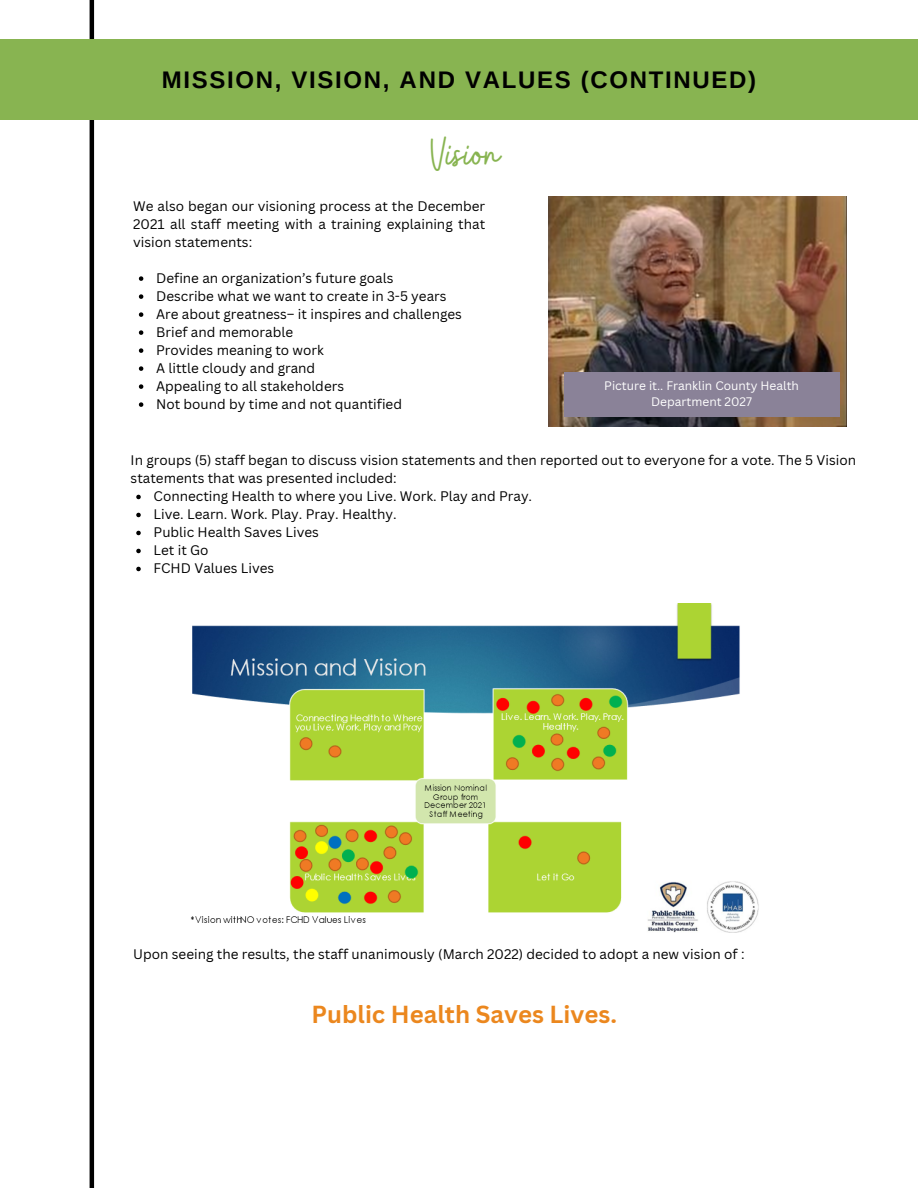
<style>
.page{position:relative;width:918px;height:1188px;background:#fff}
.page>*{position:absolute;margin:0;border:0;box-sizing:border-box;transform-origin:0 0}
.t1{font:48px "Buffalo";color:#88b451}
.t2{font:700 24px "Arimo";letter-spacing:.07em;color:#000}
.t3{font:700 24px "Canva Sans";color:#eb871e}
.t4{font:13.5px/18px "Canva Sans";color:#000;text-align:justify}
.t5{font:12px/15.8px "Canva Sans";color:#fff;text-align:center}
</style>
<div class="page">
<hr style="left:90px;top:0;width:4px;height:1188px;background:#000">
<div style="left:0;top:39px;width:918px;height:81px;background:#88b451"></div>
<img style="left:191px;top:604px;width:568px;height:329px">
<img style="left:548px;top:197px;width:298px;height:229px">
<div style="left:564px;top:372px;width:275px;height:45px;background:#8a8298"></div>
<svg style="left:139px;top:276px;width:4px;height:5px"></svg>
<svg style="left:139px;top:294px;width:4px;height:5px"></svg>
<svg style="left:139px;top:312px;width:4px;height:5px"></svg>
<svg style="left:139px;top:330px;width:4px;height:5px"></svg>
<svg style="left:139px;top:348px;width:4px;height:5px"></svg>
<svg style="left:139px;top:366px;width:4px;height:5px"></svg>
<svg style="left:139px;top:384px;width:4px;height:5px"></svg>
<svg style="left:139px;top:402px;width:4px;height:5px"></svg>
<svg style="left:136px;top:495px;width:5px;height:4px"></svg>
<svg style="left:136px;top:513px;width:5px;height:4px"></svg>
<svg style="left:136px;top:531px;width:5px;height:4px"></svg>
<svg style="left:136px;top:549px;width:5px;height:4px"></svg>
<svg style="left:136px;top:567px;width:5px;height:4px"></svg>
<p class="t2" style="left:162px;top:66px;width:596px">MISSION, VISION, AND VALUES (CONTINUED)</p>
<p class="t1" style="left:431px;top:123px;width:71px">Vision</p>
<p class="t4" style="left:133px;top:197px;width:353px">We also began our visioning process at the December 2021 all staff meeting with a training explaining that vision statements:</p>
<p class="t4" style="left:156px;top:269px;width:239px">Define an organization’s future goals</p>
<p class="t4" style="left:156px;top:287px;width:292px">Describe what we want to create in 3-5 years</p>
<p class="t4" style="left:156px;top:305px;width:307px">Are about greatness– it inspires and challenges</p>
<p class="t4" style="left:156px;top:323px;width:138px">Brief and memorable</p>
<p class="t4" style="left:156px;top:341px;width:169px">Provides meaning to work</p>
<p class="t4" style="left:156px;top:359px;width:161px">A little cloudy and grand</p>
<p class="t4" style="left:156px;top:377px;width:189px">Appealing to all stakeholders</p>
<p class="t4" style="left:156px;top:395px;width:247px">Not bound by time and not quantified</p>
<p class="t5" style="left:604px;top:378px;width:196px">Picture it.. Franklin County Health<br>Department 2027</p>
<p class="t4" style="left:131px;top:451px;width:727px">In groups (5) staff began to discuss vision statements and then reported out to everyone for a vote. The 5 Vision statements that was presented included:</p>
<p class="t4" style="left:154px;top:487px;width:380px">Connecting Health to where you Live. Work. Play and Pray.</p>
<p class="t4" style="left:154px;top:505px;width:245px">Live. Learn. Work. Play. Pray. Healthy.</p>
<p class="t4" style="left:154px;top:523px;width:167px">Public Health Saves Lives</p>
<p class="t4" style="left:154px;top:541px;width:57px">Let it Go</p>
<p class="t4" style="left:154px;top:559px;width:122px">FCHD Values Lives</p>
<p class="t4" style="left:133px;top:945px;width:613px">Upon seeing the results, the staff unanimously (March 2022) decided to adopt a new vision of :</p>
<p class="t3" style="left:312px;top:998px;width:307px">Public Health Saves Lives.</p>
</div>
